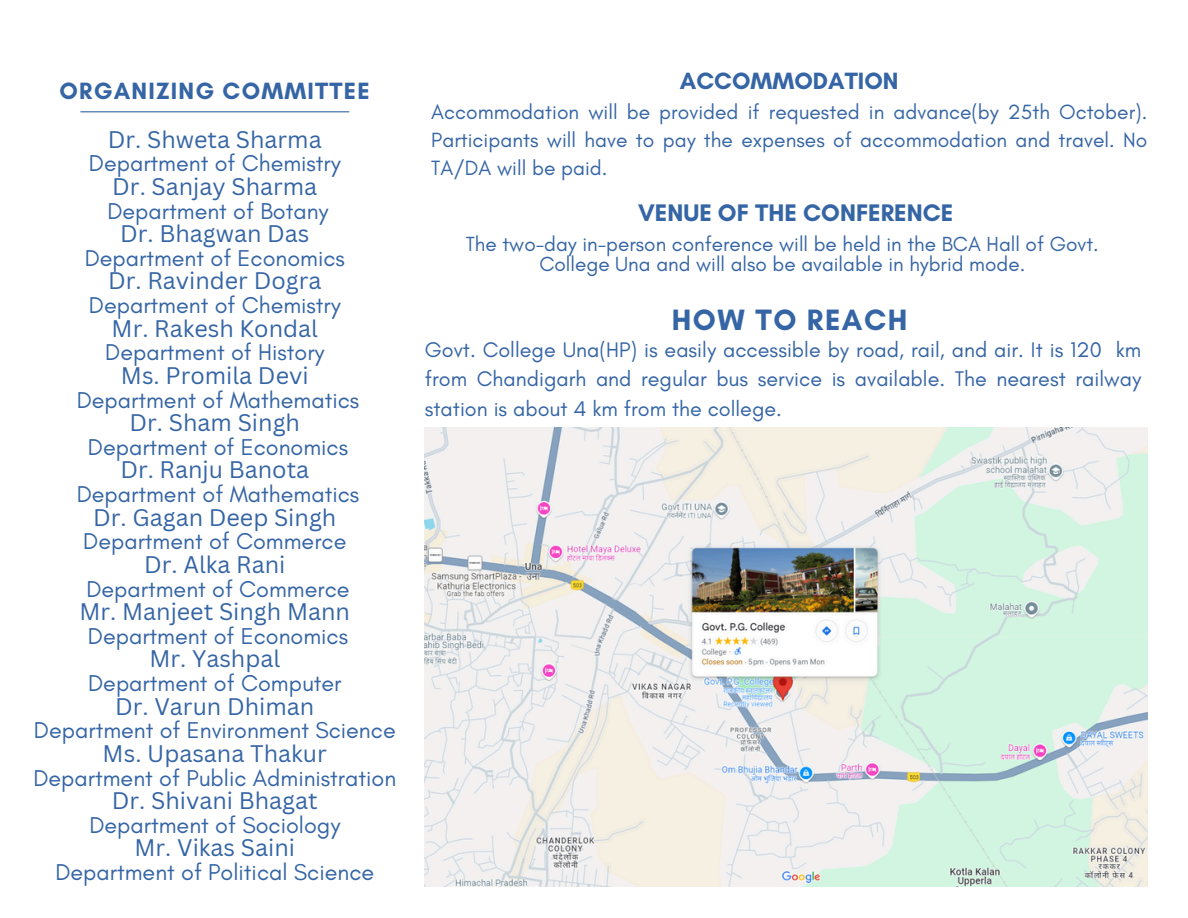
<style>
.page{position:relative;width:1188px;height:918px;background:#fff}
.page>*{position:absolute;margin:0;border:0;box-sizing:border-box;transform-origin:0 0}
.t1{font:700 30px "Glacial Indifference";letter-spacing:.05em;color:#3565a5}
.t2{font:700 24.45px "Glacial Indifference";color:#3565a5}
.t3{font:700 24px "Glacial Indifference";letter-spacing:.05em;color:#3565a5}
.t4{font:700 24px "Glacial Indifference";color:#3565a5}
.t5{font:23.4px/23.7px "Glacial Indifference";color:#3565a5;text-align:center}
.t6{font:21.6px/29.2px "Glacial Indifference";color:#3565a5;text-align:justify}
.t7{font:21px/28.2px "Glacial Indifference";color:#3565a5;text-align:justify}
.t8{font:20.85px/20.2px "Glacial Indifference";color:#3565a5;text-align:center}
.s1{font-family:"Canva Sans"}
</style>
<div class="page">
<hr style="left:80px;top:111px;width:269px;height:1px;background:#3565a5">
<img style="left:425px;top:428px;width:722px;height:459px">
<p class="t3" style="left:60px;top:76px;width:312px">ORGANIZING COMMITTEE</p>
<h3 class="t5" style="left:33px;top:128px;width:364px"><span class="s1">Dr. Shweta Sharma<br></span>Department of Chemistry<br><span class="s1">Dr. Sanjay Sharma<br></span>Department of Botany<br><span class="s1">Dr. Bhagwan Das<br></span>Department of Economics<br><span class="s1">Dr. Ravinder Dogra<br></span>Department of Chemistry<br><span class="s1">Mr. Rakesh Kondal<br></span>Department of History<br><span class="s1">Ms. Promila Devi<br></span>Department of Mathematics<br><span class="s1">Dr. Sham Singh<br></span>Department of Economics<br><span class="s1">Dr. Ranju Banota<br></span>Department of Mathematics<br><span class="s1">Dr. Gagan Deep Singh<br></span>Department of Commerce<br><span class="s1">Dr. Alka Rani<br></span>Department of Commerce<br><span class="s1">Mr. Manjeet Singh Mann<br></span>Department of Economics<br><span class="s1">Mr. Yashpal<br></span>Department of Computer<br><span class="s1">Dr. Varun Dhiman<br></span>Department of Environment Science<br><span class="s1">Ms. Upasana Thakur<br></span>Department of Public Administration<br><span class="s1">Dr. Shivani Bhagat<br></span>Department of Sociology<br><span class="s1">Mr. Vikas Saini<br></span>Department of Political Science</h3>
<h2 class="t4" style="left:680px;top:66px;width:220px">ACCOMMODATION</h2>
<p class="t7" style="left:431px;top:98px;width:718px">Accommodation will be provided if requested in advance(by 25th October).<br>Participants will have to pay the expenses of accommodation and travel. No TA/DA will be paid.</p>
<p class="t2" style="left:638px;top:198px;width:317px">VENUE OF THE CONFERENCE</p>
<h1 class="t8" style="left:466px;top:233px;width:634px">The two-day in-person conference will be held in the BCA Hall of Govt.<br>College Una and will also be available in hybrid mode.</h1>
<p class="t1" style="left:672px;top:302px;width:237px">HOW TO REACH</p>
<p class="t6" style="left:425px;top:335px;width:718px">Govt. College Una(HP) is easily accessible by road, rail, and air. It is 120 km from Chandigarh and regular bus service is available. The nearest railway station is about 4 km from the college.</p>
</div>
